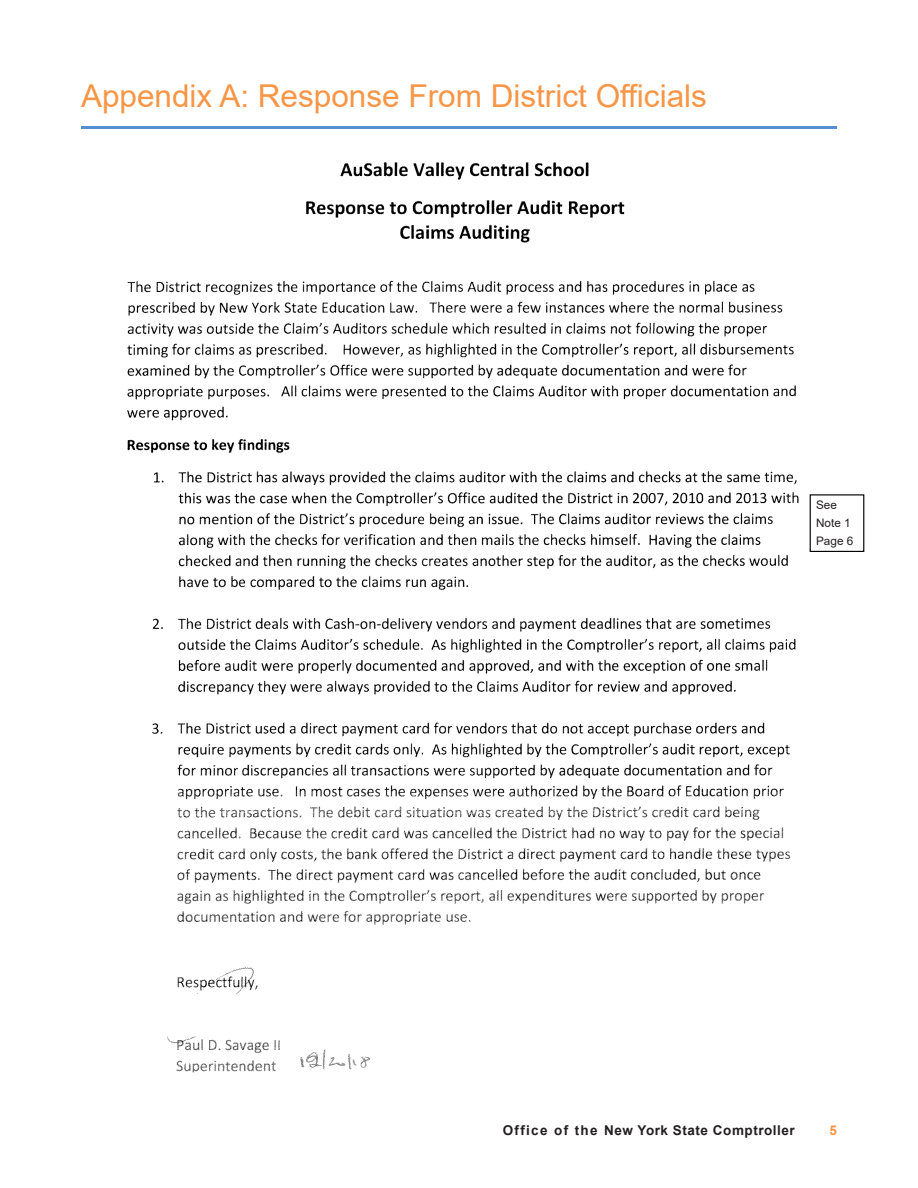
<style>
.page{position:relative;width:918px;height:1188px;background:#fff}
.page>*{position:absolute;margin:0;border:0;box-sizing:border-box;transform-origin:0 0}
.Section_Heads{font:31.5px "Arial";color:#f79646}
.t1{font:700 13.5px "Arial";letter-spacing:.04em;color:#231f20}
.t2{font:700 13.5px "Arial";color:#f79646}
.Body_Text{font:11.7px "Arial";color:#231f20}
</style>
<div class="page">
<hr style="left:81px;top:126px;width:756px;height:3px;background:#558ed5">
<img style="left:127px;top:162px;width:672px;height:910px">
<div style="left:810px;top:494px;width:54px;height:58px;border:1px solid #000"></div>
<div style="left:165px;top:994px;width:296px;height:42px;background:#fff"></div>
<p class="Section_Heads" style="left:81px;top:74px;width:627px">Appendix A: Response From District Officials</p>
<p class="Body_Text" style="left:816px;top:497px;width:22px">See</p>
<p class="Body_Text" style="left:816px;top:515px;width:36px">Note 1</p>
<p class="Body_Text" style="left:816px;top:532px;width:39px">Page 6</p>
<p class="t1" style="left:503px;top:1121px;width:294px">Office of the New York State Comptroller</p>
<p class="t2" style="left:829px;top:1121px;width:9px">5</p>
</div>
